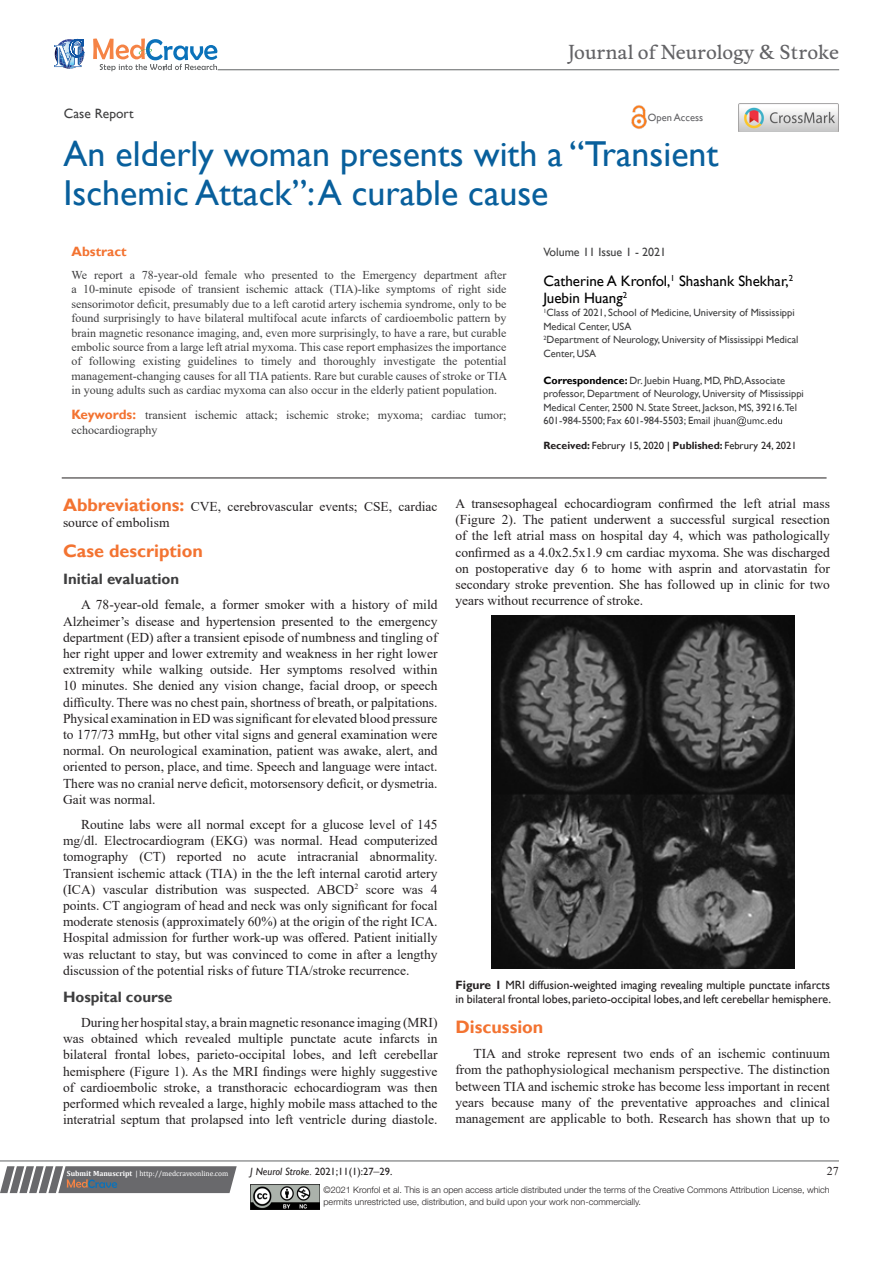
<style>
.page{position:relative;width:893px;height:1263px;background:#fff}
.page>*{position:absolute;margin:0;border:0;box-sizing:border-box;transform-origin:0 0}
.t1{font:36px/39px "Gill Sans";color:#085f9c}
.t2{font:18.6px "Musee";color:#636366}
.t3{font:700 18px "Gill Sans";color:#f37331}
.t4{font:15px/16.2px "Gill Sans";color:#000}
.t5{font:700 15px "Gill Sans";color:#3e3e3f}
.t6{font:13.5px/16.2px "Times New Roman";color:#231f20;text-align:justify}
.t7{font:13.5px "Gill Sans";color:#3e3e3f}
.t8{font:700 13.5px "Gill Sans";color:#f37331}
.t9{font:12px/14.4px "Times New Roman";color:#3e3e3f;text-align:justify}
.t10{font:12px/14.4px "Gill Sans";color:#231f20}
.t11{font:12px "Gill Sans";color:#3e3e3f}
.t12{font:12px "Times New Roman";color:#231f20}
.t13{font:10.5px/13.5px "Gill Sans";color:#3e3e3f}
.t14{font:10.5px "Gill Sans";color:#231f20}
.t15{font:10.5px "Gill Sans";color:#636366}
.t16{font:300 9px/12px "Helvetica Neue LT Std";color:#231f20}
.t17{font:7.5px "Cambria";color:#fff}
.s1{font-family:"Gill Sans";font-weight:700;font-size:13.5px;color:#f37331}
.s2{font-weight:700;color:#000}
.s3{font-weight:700}
.s4{color:#000}
.s5{font-family:"Gill Sans";font-weight:700;font-size:18px;color:#f37331}
.s6{font-style:italic}
.s7{font-family:"Times New Roman";font-size:12px}
</style>
<div class="page">
<svg style="left:0;top:1166px;width:237px;height:27px;background:#78787a"></svg>
<hr style="left:0;top:1161px;width:839px;height:1px;background:#626465">
<hr style="left:62px;top:478px;width:765px;height:1px;background:#231f20">
<img style="left:250px;top:1185px;width:69px;height:24px">
<svg style="left:713px;top:416px;width:69px;height:10px"></svg>
<svg style="left:54px;top:39px;width:30px;height:30px"></svg>
<svg style="left:93px;top:38px;width:124px;height:33px"></svg>
<hr style="left:218px;top:70px;width:621px;height:1px;background:#626465">
<img style="left:631px;top:105px;width:16px;height:24px">
<img style="left:739px;top:104px;width:99px;height:28px">
<img style="left:491px;top:615px;width:304px;height:353px">
<p class="t2" style="left:568px;top:41px;width:272px">Journal of Neurology &amp; Stroke</p>
<p class="t7" style="left:64px;top:105px;width:71px">Case Report</p>
<p class="t15" style="left:648px;top:112px;width:57px">Open Access</p>
<p class="t1" style="left:64px;top:135px;width:656px">An elderly woman presents with a “Transient<br>Ischemic Attack”: A curable cause</p>
<p class="t8" style="left:72px;top:243px;width:57px">Abstract</p>
<p class="t9" style="left:72px;top:267px;width:437px">We report a 78-year-old female who presented to the Emergency department after a 10-minute episode of transient ischemic attack (TIA)-like symptoms of right side sensorimotor deficit, presumably due to a left carotid artery ischemia syndrome, only to be found surprisingly to have bilateral multifocal acute infarcts of cardioembolic pattern by brain magnetic resonance imaging, and, even more surprisingly, to have a rare, but curable embolic source from a large left atrial myxoma. This case report emphasizes the importance of following existing guidelines to timely and thoroughly investigate the potential management-changing causes for all TIA patients. Rare but curable causes of stroke or TIA in young adults such as cardiac myxoma can also occur in the elderly patient population.</p>
<p class="t9" style="left:72px;top:408px;width:437px"><span class="s1">Keywords:</span> transient ischemic attack; ischemic stroke; myxoma; cardiac tumor; echocardiography</p>
<p class="t11" style="left:543px;top:245px;width:124px">Volume 11 Issue 1 - 2021</p>
<p class="t4" style="left:543px;top:273px;width:251px">Catherine A Kronfol,<sup>1</sup> Shashank Shekhar,<sup>2<br></sup>Juebin Huang<sup>2</sup></p>
<p class="t13" style="left:543px;top:306px;width:253px"><sup>1</sup>Class of 2021, School of Medicine, University of Mississippi<br>Medical Center, USA</p>
<p class="t13" style="left:543px;top:333px;width:257px"><sup>2</sup>Department of Neurology, University of Mississippi Medical<br>Center, USA</p>
<p class="t13" style="left:543px;top:373px;width:262px"><span class="s2">Correspondence:</span> Dr. Juebin Huang, MD, PhD, Associate professor, Department of Neurology, University of Mississippi Medical Center, 2500 N. State Street, Jackson, MS, 39216.Tel 601-984-5500; Fax 601-984-5503; Email</p>
<p class="t14" style="left:543px;top:440px;width:255px"><span class="s3">Received:</span> Februry 15, 2020 <span class="s4">|</span> <span class="s3">Published:</span> Februry 24, 2021</p>
<p class="t6" style="left:63px;top:498px;width:376px"><span class="s5">Abbreviations:</span> CVE, cerebrovascular events; CSE, cardiac source of embolism</p>
<p class="t3" style="left:63px;top:540px;width:141px">Case description</p>
<p class="t5" style="left:63px;top:570px;width:118px">Initial evaluation</p>
<p class="t6" style="left:63px;top:596px;width:376px;text-indent:18px">A 78-year-old female, a former smoker with a history of mild Alzheimer’s disease and hypertension presented to the emergency department (ED) after a transient episode of numbness and tingling of her right upper and lower extremity and weakness in her right lower extremity while walking outside. Her symptoms resolved within 10 minutes. She denied any vision change, facial droop, or speech difficulty. There was no chest pain, shortness of breath, or palpitations.<br>Physical examination in ED was significant for elevated blood pressure to 177/73 mmHg, but other vital signs and general examination were normal. On neurological examination, patient was awake, alert, and oriented to person, place, and time. Speech and language were intact.<br>There was no cranial nerve deficit, motorsensory deficit, or dysmetria.<br>Gait was normal.</p>
<p class="t6" style="left:63px;top:816px;width:376px;text-indent:18px">Routine labs were all normal except for a glucose level of 145 mg/dl. Electrocardiogram (EKG) was normal. Head computerized tomography (CT) reported no acute intracranial abnormality.<br>Transient ischemic attack (TIA) in the the left internal carotid artery (ICA) vascular distribution was suspected. ABCD<sup>2</sup> score was 4 points. CT angiogram of head and neck was only significant for focal moderate stenosis (approximately 60%) at the origin of the right ICA.<br>Hospital admission for further work-up was offered. Patient initially was reluctant to stay, but was convinced to come in after a lengthy discussion of the potential risks of future TIA/stroke recurrence.</p>
<p class="t5" style="left:63px;top:988px;width:111px">Hospital course</p>
<p class="t6" style="left:63px;top:1014px;width:376px;text-indent:18px">During her hospital stay, a brain magnetic resonance imaging (MRI) was obtained which revealed multiple punctate acute infarcts in bilateral frontal lobes, parieto-occipital lobes, and left cerebellar hemisphere (Figure 1). As the MRI findings were highly suggestive of cardioembolic stroke, a transthoracic echocardiogram was then performed which revealed a large, highly mobile mass attached to the interatrial septum that prolapsed into left ventricle during diastole.</p>
<p class="t6" style="left:455px;top:495px;width:376px">A transesophageal echocardiogram confirmed the left atrial mass (Figure 2). The patient underwent a successful surgical resection of the left atrial mass on hospital day 4, which was pathologically confirmed as a 4.0x2.5x1.9 cm cardiac myxoma. She was discharged on postoperative day 6 to home with asprin and atorvastatin for secondary stroke prevention. She has followed up in clinic for two years without recurrence of stroke.</p>
<p class="t10" style="left:455px;top:977px;width:377px"><span class="s3">Figure 1</span> MRI diffusion-weighted imaging revealing multiple punctate infarcts in bilateral frontal lobes, parieto-occipital lobes, and left cerebellar hemisphere.</p>
<p class="t3" style="left:455px;top:1016px;width:89px">Discussion</p>
<p class="t6" style="left:455px;top:1045px;width:376px;text-indent:18px">TIA and stroke represent two ends of an ischemic continuum from the pathophysiological mechanism perspective. The distinction between TIA and ischemic stroke has become less important in recent years because many of the preventative approaches and clinical management are applicable to both. Research has shown that up to</p>
<p class="t17" style="left:67px;top:1169px;width:163px"><span class="s3">Submit Manuscript</span> | http://medcraveonline.com</p>
<p class="t14" style="left:250px;top:1165px;width:144px"><span class="s6">J Neurol Stroke.</span> 2021;11(1):27<span class="s7">‒</span>29.</p>
<p class="t12" style="left:827px;top:1162px;width:13px">27</p>
<p class="t16" style="left:323px;top:1183px;width:508px">©2021 Kronfol et al. This is an open access article distributed under the terms of the Creative Commons Attribution License, which permits unrestricted use, distribution, and build upon your work non-commercially.</p>
</div>
